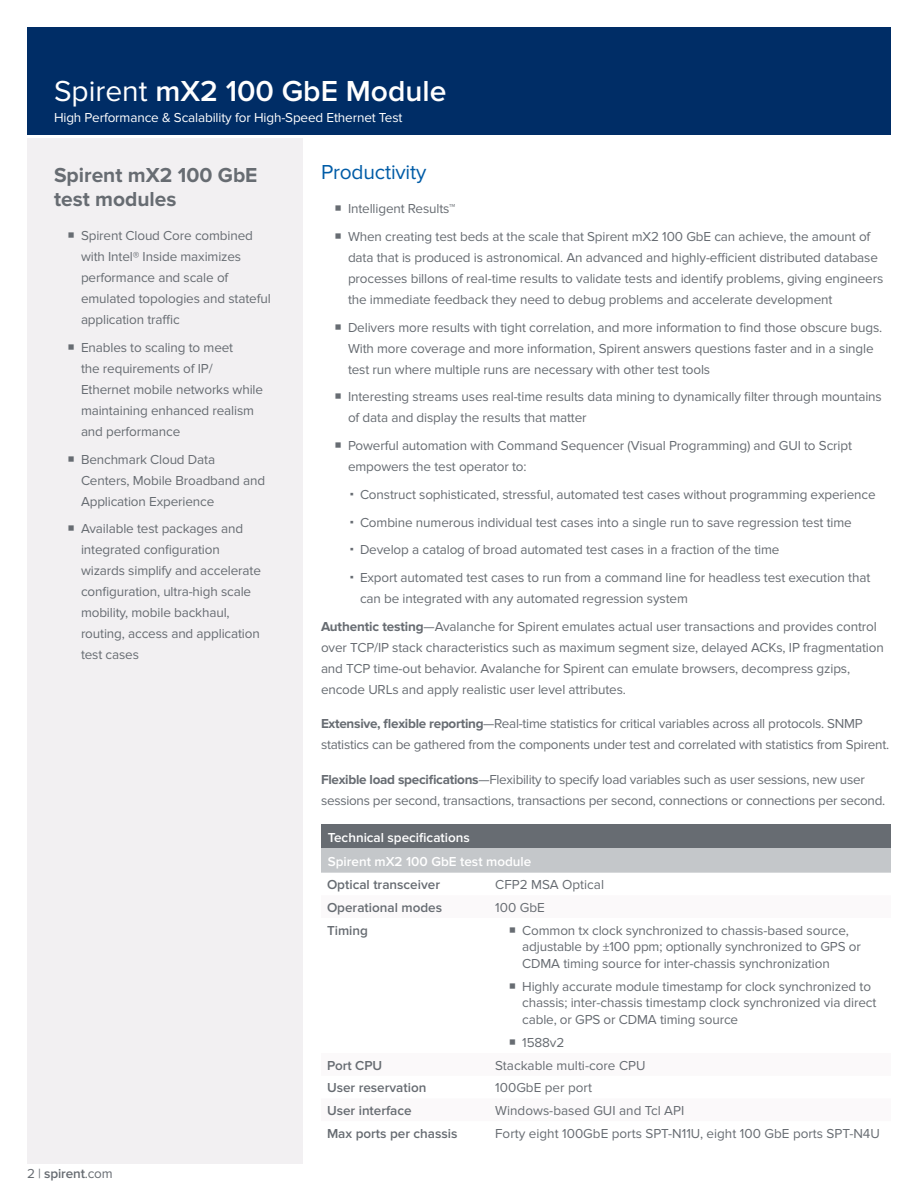
<style>
.page{position:relative;width:918px;height:1188px;background:#fff}
.page>*{position:absolute;margin:0;border:0;box-sizing:border-box;transform-origin:0 0}
.t1{font:600 30px "Proxima Nova";color:#fff}
.Sidebar_Gray_Header{font:700 21px/24px "Proxima Nova";color:#676c72}
.Heading_2{font:21px "Proxima Nova";letter-spacing:-.01em;color:#005ca7}
.Body_Text{font:13.5px/21px "Proxima Nova";letter-spacing:-.01em;color:#676c72}
.Table_Body_Text{font:13.5px "Proxima Nova";color:#676c72}
.Table_Category{font:600 13.5px "Proxima Nova";color:#676c72}
.t2{font:13.5px "Proxima Nova";letter-spacing:-.01em;color:#fff}
.Table_Header_2{font:600 13.5px "Proxima Nova";color:#fff}
.Table_Header_1{font:600 13.5px "Proxima Nova";color:#fff}
.Body_Text-2{font:600 13.5px "Proxima Nova";letter-spacing:-.01em;color:#676c72}
.s1{font-weight:400}
.s2{font-weight:700}
</style>
<div class="page">
<div style="left:27px;top:27px;width:864px;height:108px;background:#002d66"></div>
<div style="left:321px;top:824px;width:570px;height:25px;background:#676c72"></div>
<div style="left:321px;top:849px;width:570px;height:24px;background:#c4c7ca"></div>
<div style="left:27px;top:138px;width:276px;height:1026px;background:#f2f0f2"></div>
<h1 class="t1" style="left:54px;top:73px;width:394px"><span class="s1">Spirent</span> mX2 100 GbE Module</h1>
<p class="t2" style="left:54px;top:109px;width:350px">High Performance &amp; Scalability for High-Speed Ethernet Test</p>
<p class="Sidebar_Gray_Header" style="left:54px;top:163px;width:205px">Spirent mX2 100 GbE test modules</p>
<p class="Body_Text" style="left:81px;top:225px;width:191px">Spirent Cloud Core combined with Intel® Inside maximizes performance and scale of emulated topologies and stateful application traffic</p>
<p class="Body_Text" style="left:81px;top:337px;width:184px">Enables to scaling to meet<br>the requirements of IP/<br>Ethernet mobile networks while maintaining enhanced realism and performance</p>
<p class="Body_Text" style="left:81px;top:449px;width:186px">Benchmark Cloud Data<br>Centers, Mobile Broadband and<br>Application Experience</p>
<p class="Body_Text" style="left:81px;top:519px;width:181px">Available test packages and integrated configuration wizards simplify and accelerate configuration, ultra-high scale mobility, mobile backhaul, routing, access and application test cases</p>
<p class="Body_Text-2" style="left:27px;top:1166px;width:87px"><span class="s1">2 |</span> spirent<span class="s1">.com</span></p>
<p class="Heading_2" style="left:321px;top:160px;width:107px">Productivity</p>
<p class="Body_Text" style="left:348px;top:198px;width:109px">Intelligent Results™</p>
<p class="Body_Text" style="left:348px;top:226px;width:537px">When creating test beds at the scale that Spirent mX2 100 GbE can achieve, the amount of data that is produced is astronomical. An advanced and highly-efficient distributed database processes billons of real-time results to validate tests and identify problems, giving engineers the immediate feedback they need to debug problems and accelerate development</p>
<p class="Body_Text" style="left:348px;top:317px;width:536px">Delivers more results with tight correlation, and more information to find those obscure bugs.<br>With more coverage and more information, Spirent answers questions faster and in a single test run where multiple runs are necessary with other test tools</p>
<p class="Body_Text" style="left:348px;top:387px;width:535px">Interesting streams uses real-time results data mining to dynamically filter through mountains of data and display the results that matter</p>
<p class="Body_Text" style="left:348px;top:435px;width:506px">Powerful automation with Command Sequencer (Visual Programming) and GUI to Script empowers the test operator to:</p>
<p class="Body_Text" style="left:360px;top:484px;width:517px">Construct sophisticated, stressful, automated test cases without programming experience</p>
<p class="Body_Text" style="left:360px;top:512px;width:493px">Combine numerous individual test cases into a single run to save regression test time</p>
<p class="Body_Text" style="left:360px;top:540px;width:421px">Develop a catalog of broad automated test cases in a fraction of the time</p>
<p class="Body_Text" style="left:360px;top:567px;width:512px">Export automated test cases to run from a command line for headless test execution that can be integrated with any automated regression system</p>
<p class="Body_Text" style="left:321px;top:616px;width:564px"><span class="s2">Authentic testing</span>—Avalanche for Spirent emulates actual user transactions and provides control over TCP/IP stack characteristics such as maximum segment size, delayed ACKs, IP fragmentation and TCP time-out behavior. Avalanche for Spirent can emulate browsers, decompress gzips, encode URLs and apply realistic user level attributes.</p>
<p class="Body_Text" style="left:321px;top:714px;width:570px"><span class="s2">Extensive, flexible reporting</span>—Real-time statistics for critical variables across all protocols. SNMP statistics can be gathered from the components under test and correlated with statistics from Spirent.</p>
<p class="Body_Text" style="left:321px;top:769px;width:566px"><span class="s2">Flexible load specifications</span>—Flexibility to specify load variables such as user sessions, new user sessions per second, transactions, transactions per second, connections or connections per second.</p>
<p class="Table_Header_1" style="left:328px;top:829px;width:144px">Technical specifications</p>
<p class="Table_Header_2" style="left:328px;top:854px;width:205px">Spirent mX2 100 GbE test module</p>
<p class="Table_Category" style="left:327px;top:877px;width:115px">Optical transceiver</p>
<p class="Table_Body_Text" style="left:495px;top:877px;width:110px">CFP2 MSA Optical</p>
<p class="Table_Category" style="left:327px;top:900px;width:117px">Operational modes</p>
<p class="Table_Body_Text" style="left:495px;top:900px;width:51px">100 GbE</p>
<p class="Table_Category" style="left:327px;top:922px;width:43px">Timing</p>
<p class="Body_Text" style="left:522px;top:922px;width:340px;line-height:16.5px">Common tx clock synchronized to chassis-based source, adjustable by ±100 ppm; optionally synchronized to GPS or<br>CDMA timing source for inter-chassis synchronization</p>
<p class="Body_Text" style="left:522px;top:978px;width:356px;line-height:16.5px">Highly accurate module timestamp for clock synchronized to chassis; inter-chassis timestamp clock synchronized via direct cable, or GPS or CDMA timing source</p>
<p class="Body_Text" style="left:522px;top:1032px;width:44px">1588v2</p>
<p class="Table_Category" style="left:327px;top:1058px;width:57px">Port CPU</p>
<p class="Table_Body_Text" style="left:495px;top:1058px;width:152px">Stackable multi-core CPU</p>
<p class="Table_Category" style="left:327px;top:1080px;width:101px">User reservation</p>
<p class="Table_Body_Text" style="left:495px;top:1080px;width:98px">100GbE per port</p>
<p class="Table_Category" style="left:327px;top:1103px;width:86px">User interface</p>
<p class="Table_Body_Text" style="left:495px;top:1103px;width:191px">Windows-based GUI and Tcl API</p>
<p class="Table_Category" style="left:327px;top:1126px;width:132px">Max ports per chassis</p>
<p class="Table_Body_Text" style="left:495px;top:1126px;width:386px">Forty eight 100GbE ports SPT-N11U, eight 100 GbE ports SPT-N4U</p>
</div>
